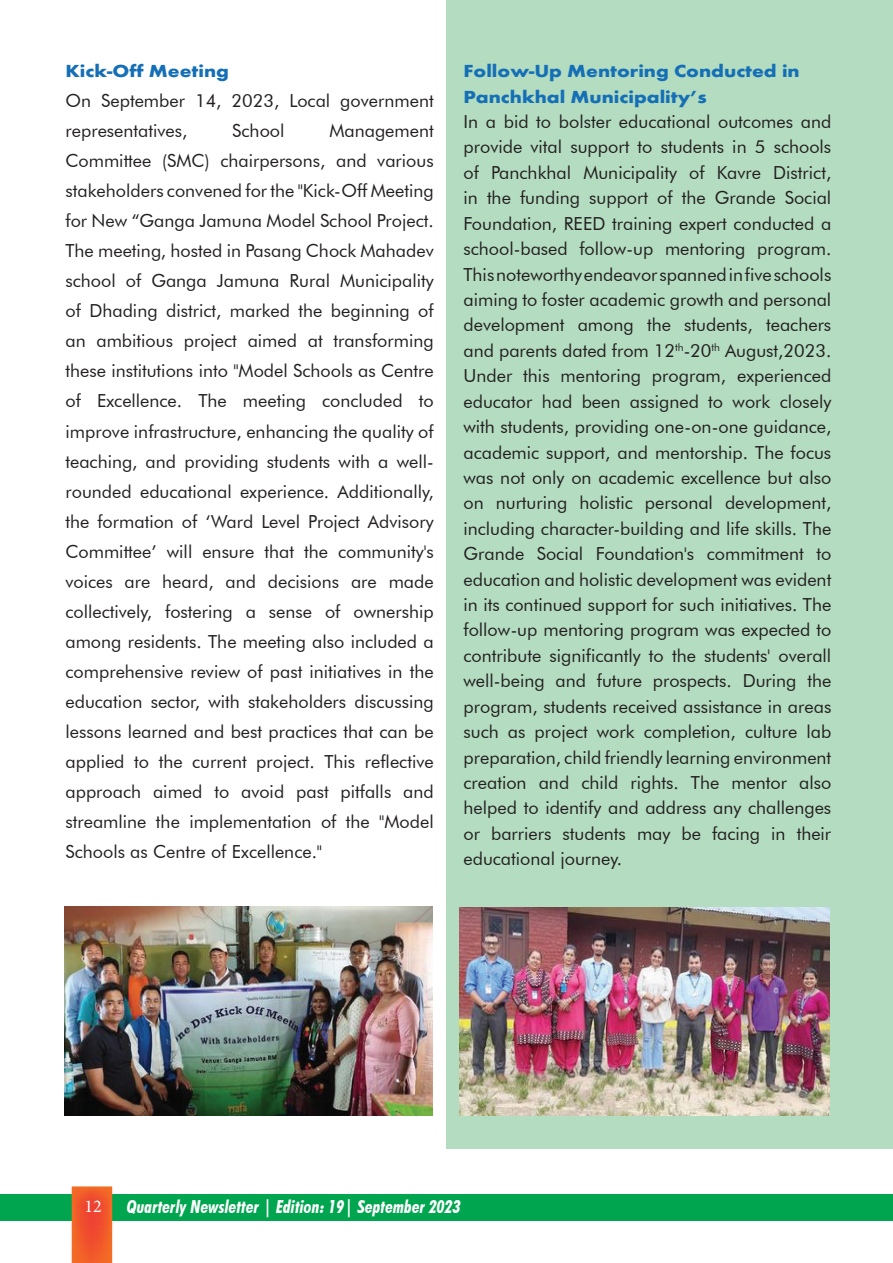
<style>
.page{position:relative;width:893px;height:1263px;background:#fff}
.page>*{position:absolute;margin:0;border:0;box-sizing:border-box;transform-origin:0 0}
.t1{font:18px/25.3px "Futura BT";color:#231f20;text-align:justify}
.t2{font:700 18px/25.3px "Futura";color:#156fb6;scale:1.15 1}
.t3{font:italic 700 condensed 18px "Futura BT";color:#fff}
.t4{font:18px "Minion Pro";color:#fff}
</style>
<div class="page">
<div style="left:0;top:1194px;width:893px;height:26px;background:#00a54f"></div>
<svg style="left:72px;top:1186px;width:40px;height:77px"></svg>
<div style="left:446px;top:0;width:447px;height:1149px;background:#b3dcc0"></div>
<img style="left:64px;top:907px;width:369px;height:208px">
<img style="left:459px;top:908px;width:370px;height:208px">
<p class="t2" style="left:65px;top:58px;width:144px">Kick-Off Meeting</p>
<p class="t1" style="left:65px;top:86px;width:370px;line-height:30px">On September 14, 2023, Local government representatives,</p>
<p class="t1" style="left:232px;top:118px;width:54px">School</p>
<p class="t1" style="left:65px;top:116px;width:370px;line-height:30px;text-indent:264px">Management Committee (SMC) chairpersons, and various stakeholders convened for the "Kick-Off Meeting for New “Ganga Jamuna Model School Project.<br>The meeting, hosted in Pasang Chock Mahadev school of Ganga Jamuna Rural Municipality of Dhading district, marked the beginning of an ambitious project aimed at transforming these institutions into "Model Schools as Centre of Excellence. The meeting concluded to improve infrastructure, enhancing the quality of teaching, and providing students with a well&shy;rounded educational experience. Additionally, the formation of ‘Ward Level Project Advisory Committee’ will ensure that the community's voices are heard, and decisions are made collectively, fostering a sense of ownership among residents. The meeting also included a comprehensive review of past initiatives in the education sector, with stakeholders discussing lessons learned and best practices that can be applied to the current project. This reflective approach aimed to avoid past pitfalls and streamline the implementation of the "Model Schools as Centre of Excellence."</p>
<p class="t2" style="left:463px;top:58px;width:294px">Follow-Up Mentoring Conducted in<br>Panchkhal Municipality’s</p>
<p class="t1" style="left:463px;top:109px;width:369px">In a bid to bolster educational outcomes and provide vital support to students in 5 schools of Panchkhal Municipality of Kavre District, in the funding support of the Grande Social Foundation, REED training expert conducted a school-based follow-up mentoring program.<br>This noteworthy endeavor spanned in five schools aiming to foster academic growth and personal development among the students, teachers and parents dated from 12<sup>th</sup>-20<sup>th</sup> August,2023.<br>Under this mentoring program, experienced educator had been assigned to work closely with students, providing one-on-one guidance, academic support, and mentorship. The focus was not only on academic excellence but also on nurturing holistic personal development, including character-building and life skills. The Grande Social Foundation's commitment to education and holistic development was evident in its continued support for such initiatives. The follow-up mentoring program was expected to contribute significantly to the students' overall well-being and future prospects. During the program, students received assistance in areas such as project work completion, culture lab preparation, child friendly learning environment creation and child rights. The mentor also helped to identify and address any challenges or barriers students may be facing in their educational journey.</p>
<p class="t4" style="left:85px;top:1196px;width:19px">12</p>
<p class="t3" style="left:127px;top:1195px;width:335px">Quarterly Newsletter | Edition: 19| September 2023</p>
</div>
